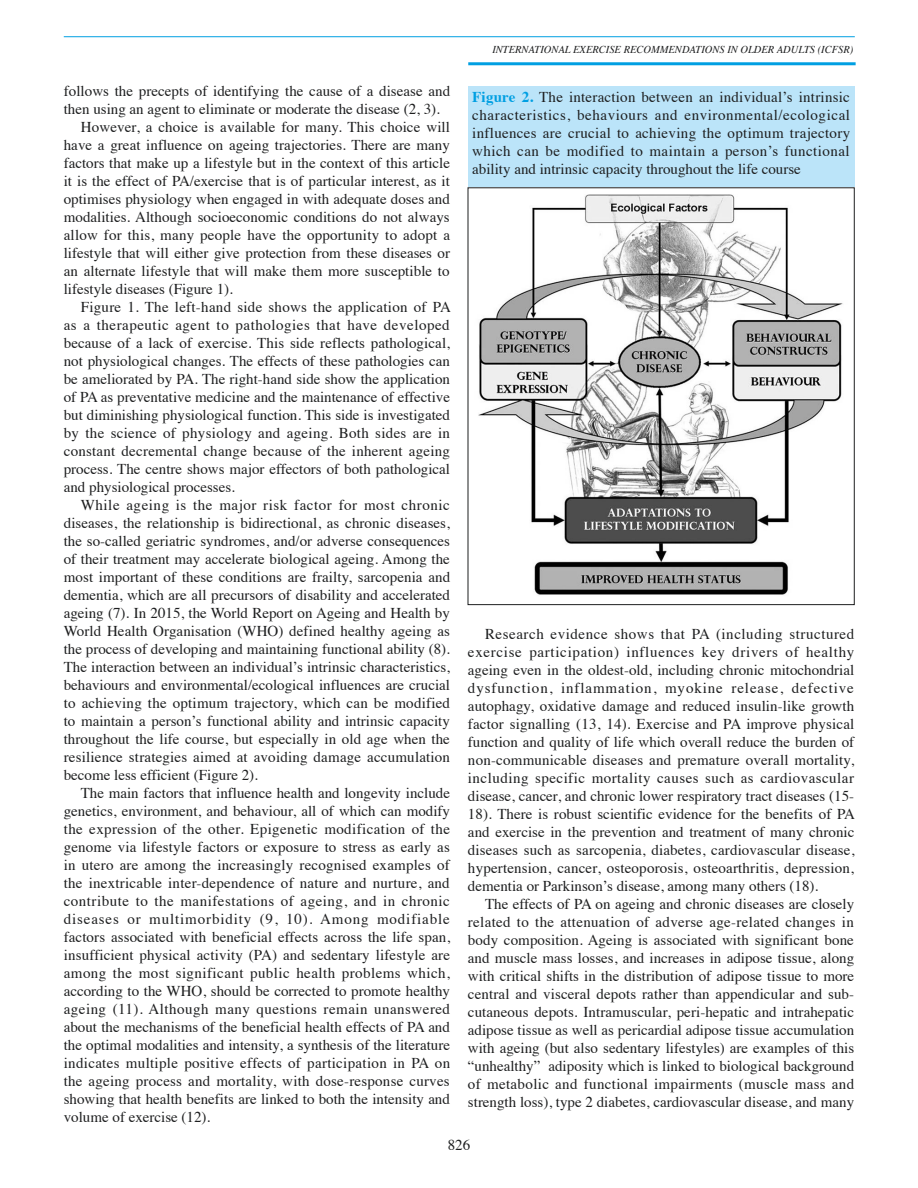
<style>
.page{position:relative;width:918px;height:1188px;background:#fff}
.page>*{position:absolute;margin:0;border:0;box-sizing:border-box;transform-origin:0 0}
.t1{font:15px/18px "Times";color:#1d1e1f;text-align:justify}
.t2{font:15px "Times";letter-spacing:.02em;color:#1d1e1f}
.t3{font:15px "Times";letter-spacing:.035em;color:#1d1e1f}
.t4{font:15px "Times";letter-spacing:.03em;color:#1d1e1f}
.t5{font:15px "Times";letter-spacing:.025em;color:#1d1e1f}
.t6{font:15px "Times";letter-spacing:.06em;color:#1d1e1f}
.t7{font:italic 10.5px "Times";color:#1d1e1f}
.s1{font-weight:700;color:#009fe2}
</style>
<div class="page">
<hr style="left:64px;top:36px;width:791px;height:1px;background:#009fe2">
<hr style="left:468px;top:62px;width:388px;height:3px;background:#009fe2">
<div style="left:468px;top:86px;width:386px;height:102px;background:#bbe4f9"></div>
<img style="left:478px;top:194px;width:365px;height:401px">
<p class="t1" style="left:64px;top:81px;width:388px">follows the precepts of identifying the cause of a disease and</p>
<p class="t1" style="left:64px;top:99px;width:378px">then using an agent to eliminate or moderate the disease (2, 3).</p>
<p class="t1" style="left:81px;top:117px;width:371px">However, a choice is available for many. This choice will</p>
<p class="t1" style="left:64px;top:135px;width:388px">have a great influence on ageing trajectories. There are many</p>
<p class="t1" style="left:64px;top:153px;width:388px">factors that make up a lifestyle but in the context of this article</p>
<p class="t1" style="left:64px;top:171px;width:388px">it is the effect of PA/exercise that is of particular interest, as it</p>
<p class="t1" style="left:64px;top:189px;width:388px">optimises physiology when engaged in with adequate doses and</p>
<p class="t1" style="left:64px;top:207px;width:387px">modalities. Although socioeconomic conditions do not always</p>
<p class="t1" style="left:64px;top:225px;width:388px">allow for this, many people have the opportunity to adopt a</p>
<p class="t1" style="left:64px;top:243px;width:388px">lifestyle that will either give protection from these diseases or</p>
<p class="t1" style="left:64px;top:261px;width:387px">an alternate lifestyle that will make them more susceptible to</p>
<p class="t1" style="left:64px;top:279px;width:171px">lifestyle diseases (Figure 1).</p>
<p class="t2" style="left:81px;top:293px;width:372px">Figure 1. The left-hand side shows the application of PA</p>
<p class="t3" style="left:64px;top:311px;width:387px">as a therapeutic agent to pathologies that have developed</p>
<p class="t1" style="left:64px;top:333px;width:388px">because of a lack of exercise. This side reflects pathological,</p>
<p class="t1" style="left:64px;top:351px;width:388px">not physiological changes. The effects of these pathologies can</p>
<p class="t1" style="left:64px;top:369px;width:388px">be ameliorated by PA. The right-hand side show the application</p>
<p class="t1" style="left:64px;top:387px;width:388px">of PA as preventative medicine and the maintenance of effective</p>
<p class="t1" style="left:64px;top:405px;width:388px">but diminishing physiological function. This side is investigated</p>
<p class="t2" style="left:64px;top:419px;width:388px">by the science of physiology and ageing. Both sides are in</p>
<p class="t1" style="left:64px;top:441px;width:388px">constant decremental change because of the inherent ageing</p>
<p class="t1" style="left:64px;top:459px;width:388px">process. The centre shows major effectors of both pathological</p>
<p class="t1" style="left:64px;top:477px;width:173px">and physiological processes.</p>
<p class="t3" style="left:81px;top:491px;width:371px">While ageing is the major risk factor for most chronic</p>
<p class="t1" style="left:64px;top:513px;width:388px">diseases, the relationship is bidirectional, as chronic diseases,</p>
<p class="t1" style="left:64px;top:531px;width:388px">the so-called geriatric syndromes, and/or adverse consequences</p>
<p class="t1" style="left:64px;top:549px;width:388px">of their treatment may accelerate biological ageing. Among the</p>
<p class="t1" style="left:64px;top:567px;width:388px">most important of these conditions are frailty, sarcopenia and</p>
<p class="t1" style="left:64px;top:585px;width:388px">dementia, which are all precursors of disability and accelerated</p>
<p class="t1" style="left:64px;top:603px;width:388px">ageing (7). In 2015, the World Report on Ageing and Health by</p>
<p class="t1" style="left:64px;top:621px;width:388px">World Health Organisation (WHO) defined healthy ageing as</p>
<p class="t1" style="left:64px;top:639px;width:388px">the process of developing and maintaining functional ability (8).</p>
<p class="t1" style="left:64px;top:657px;width:388px">The interaction between an individual’s intrinsic characteristics,</p>
<p class="t1" style="left:64px;top:675px;width:388px">behaviours and environmental/ecological influences are crucial</p>
<p class="t1" style="left:64px;top:693px;width:388px">to achieving the optimum trajectory, which can be modified</p>
<p class="t1" style="left:64px;top:711px;width:388px">to maintain a person’s functional ability and intrinsic capacity</p>
<p class="t1" style="left:64px;top:729px;width:388px">throughout the life course, but especially in old age when the</p>
<p class="t1" style="left:64px;top:747px;width:388px">resilience strategies aimed at avoiding damage accumulation</p>
<p class="t1" style="left:64px;top:765px;width:196px">become less efficient (Figure 2).</p>
<p class="t1" style="left:81px;top:783px;width:371px">The main factors that influence health and longevity include</p>
<p class="t1" style="left:64px;top:801px;width:388px">genetics, environment, and behaviour, all of which can modify</p>
<p class="t5" style="left:64px;top:815px;width:388px">the expression of the other. Epigenetic modification of the</p>
<p class="t1" style="left:64px;top:837px;width:388px">genome via lifestyle factors or exposure to stress as early as</p>
<p class="t1" style="left:64px;top:855px;width:388px">in utero are among the increasingly recognised examples of</p>
<p class="t1" style="left:64px;top:873px;width:388px">the inextricable inter-dependence of nature and nurture, and</p>
<p class="t3" style="left:64px;top:887px;width:388px">contribute to the manifestations of ageing, and in chronic</p>
<p class="t6" style="left:64px;top:905px;width:388px">diseases or multimorbidity (9, 10). Among modifiable</p>
<p class="t1" style="left:64px;top:927px;width:388px">factors associated with beneficial effects across the life span,</p>
<p class="t1" style="left:64px;top:945px;width:388px">insufficient physical activity (PA) and sedentary lifestyle are</p>
<p class="t4" style="left:64px;top:959px;width:388px">among the most significant public health problems which,</p>
<p class="t1" style="left:64px;top:981px;width:388px">according to the WHO, should be corrected to promote healthy</p>
<p class="t4" style="left:64px;top:995px;width:388px">ageing (11). Although many questions remain unanswered</p>
<p class="t1" style="left:64px;top:1017px;width:388px">about the mechanisms of the beneficial health effects of PA and</p>
<p class="t1" style="left:64px;top:1035px;width:388px">the optimal modalities and intensity, a synthesis of the literature</p>
<p class="t2" style="left:64px;top:1049px;width:388px">indicates multiple positive effects of participation in PA on</p>
<p class="t1" style="left:64px;top:1071px;width:387px">the ageing process and mortality, with dose-response curves</p>
<p class="t1" style="left:64px;top:1089px;width:388px">showing that health benefits are linked to both the intensity and</p>
<p class="t1" style="left:64px;top:1107px;width:148px">volume of exercise (12).</p>
<p class="t7" style="left:492px;top:41px;width:362px">INTERNATIONAL EXERCISE RECOMMENDATIONS IN OLDER ADULTS (ICFSR)</p>
<p class="t1" style="left:472px;top:86px;width:380px"><span class="s1">Figure 2.</span> The interaction between an individual’s intrinsic characteristics, behaviours and environmental/ecological influences are crucial to achieving the optimum trajectory which can be modified to maintain a person’s functional ability and intrinsic capacity throughout the life course</p>
<p class="t1" style="left:468px;top:623px;width:388px;text-indent:17px">Research evidence shows that PA (including structured exercise participation) influences key drivers of healthy ageing even in the oldest-old, including chronic mitochondrial dysfunction, inflammation, myokine release, defective autophagy, oxidative damage and reduced insulin-like growth factor signalling (13, 14). Exercise and PA improve physical function and quality of life which overall reduce the burden of non-communicable diseases and premature overall mortality, including specific mortality causes such as cardiovascular disease, cancer, and chronic lower respiratory tract diseases (15- 18). There is robust scientific evidence for the benefits of PA and exercise in the prevention and treatment of many chronic diseases such as sarcopenia, diabetes, cardiovascular disease, hypertension, cancer, osteoporosis, osteoarthritis, depression, dementia or Parkinson’s disease, among many others (18).</p>
<p class="t1" style="left:468px;top:893px;width:388px;text-indent:17px">The effects of PA on ageing and chronic diseases are closely related to the attenuation of adverse age-related changes in body composition. Ageing is associated with significant bone and muscle mass losses, and increases in adipose tissue, along with critical shifts in the distribution of adipose tissue to more central and visceral depots rather than appendicular and sub&shy;cutaneous depots. Intramuscular, peri-hepatic and intrahepatic adipose tissue as well as pericardial adipose tissue accumulation with ageing (but also sedentary lifestyles) are examples of this “unhealthy” adiposity which is linked to biological background of metabolic and functional impairments (muscle mass and strength loss), type 2 diabetes, cardiovascular disease, and many</p>
<p class="t1" style="left:448px;top:1135px;width:24px">826</p>
</div>
